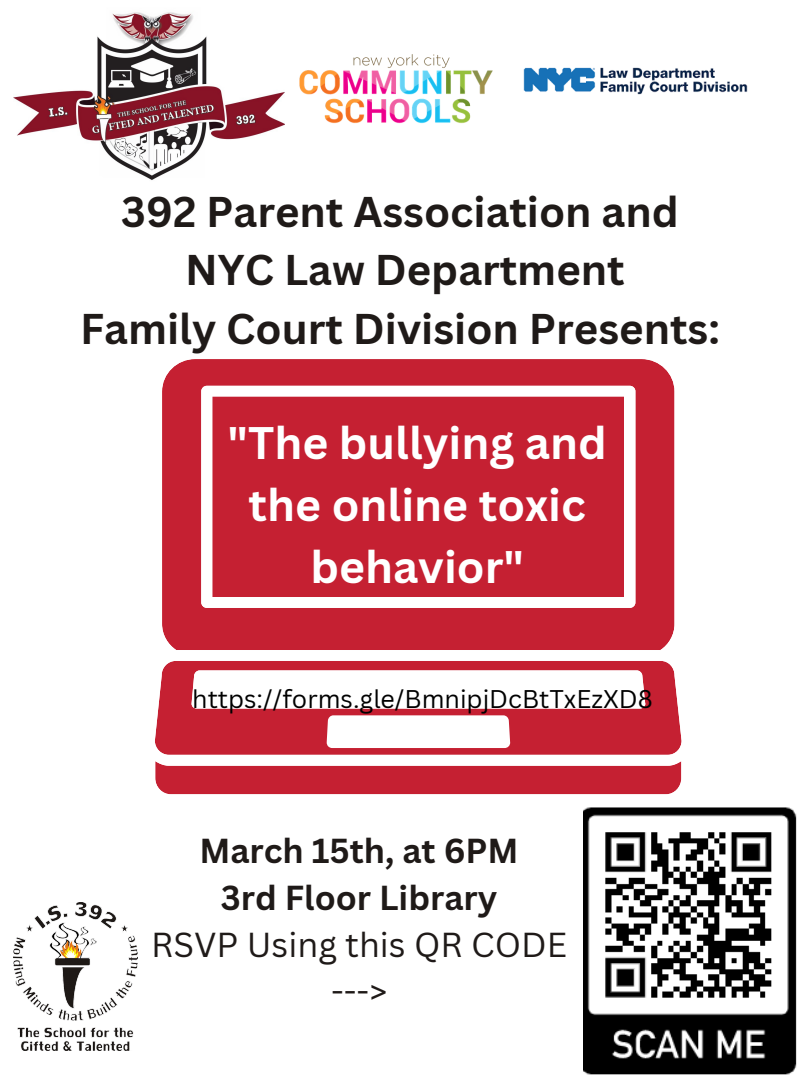
<style>
.page{position:relative;width:810px;height:1080px;background:#fff}
.page>*{position:absolute;margin:0;border:0;box-sizing:border-box;transform-origin:0 0}
.t1{font:700 44.44px/62.1px "Canva Sans";color:#fff;text-align:center}
.t2{font:700 41.88px/58.6px "Canva Sans";color:#1f1a18;text-align:center}
.t3{font:700 33.75px/46.9px "Canva Sans";color:#1f1a18;text-align:center}
.t4{font:33.75px/46.9px "Canva Sans";color:#1f1a18;text-align:center}
.t5{font:24.94px "Canva Sans";color:#000}
</style>
<div class="page">
<svg style="left:155px;top:359px;width:527px;height:436px;fill:#c52032"></svg>
<svg style="left:191px;top:670px;width:454px;height:39px"></svg>
<svg style="left:201px;top:386px;width:434px;height:222px;background:#cd3f4f"></svg>
<img style="left:13px;top:903px;width:125px;height:148px">
<img style="left:299px;top:54px;width:194px;height:70px">
<img style="left:523px;top:67px;width:225px;height:28px">
<img style="left:13px;top:12px;width:271px;height:168px">
<img style="left:584px;top:807px;width:213px;height:268px">
<p class="t2" style="left:80px;top:181px;width:641px">392 Parent Association and<br>NYC Law Department<br>Family Court Division Presents:</p>
<p class="t1" style="left:228px;top:411px;width:381px">"The bullying and the online toxic behavior"</p>
<p class="t5" style="left:192px;top:682px;width:462px">https://forms.gle/BmnipjDcBtTxEzXD8</p>
<p class="t3" style="left:199px;top:827px;width:321px">March 15th, at 6PM<br>3rd Floor Library</p>
<p class="t4" style="left:151px;top:920px;width:417px">RSVP Using this QR CODE ---&gt;</p>
</div>
